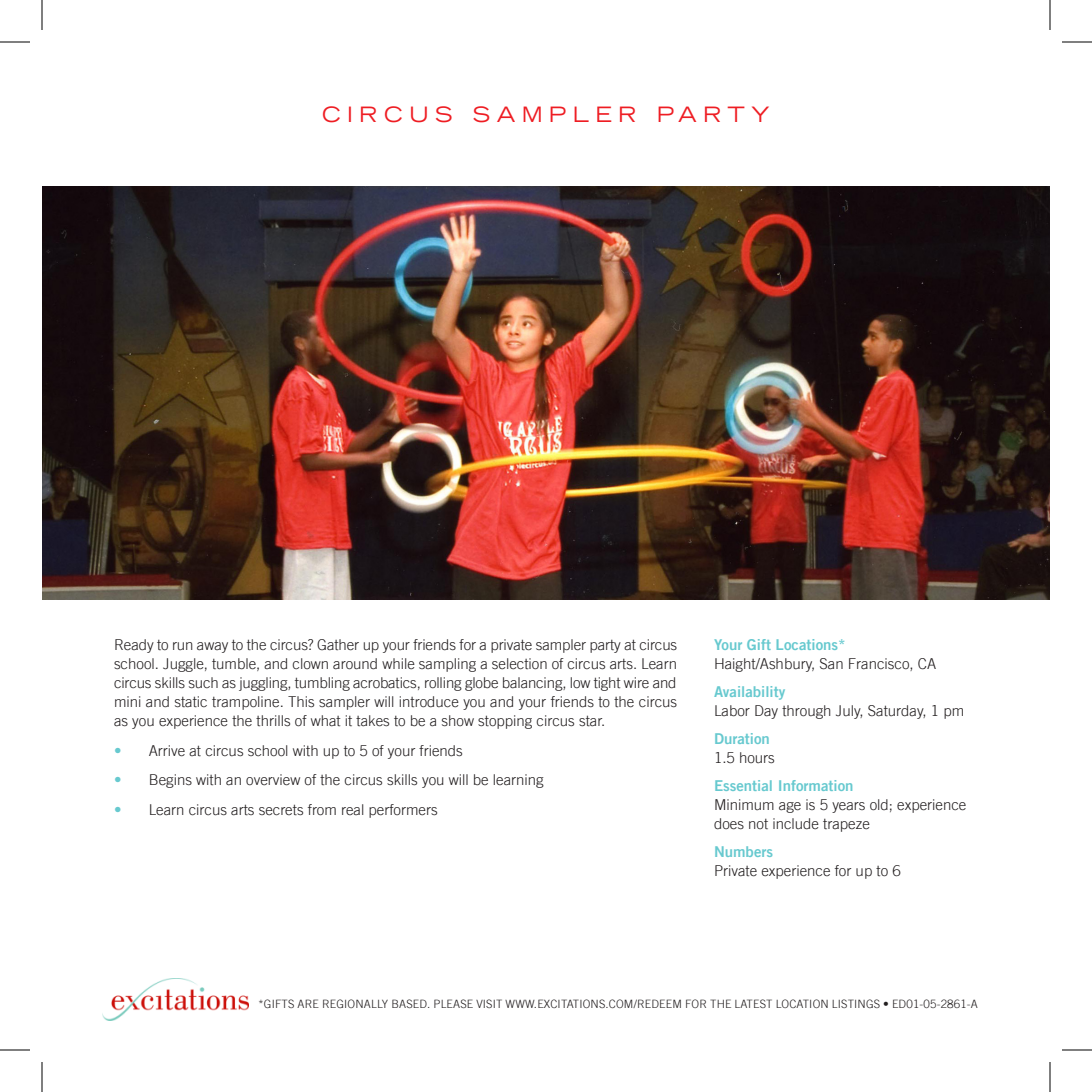
<style>
.page{position:relative;width:1092px;height:1092px;background:#fff}
.page>*{position:absolute;margin:0;border:0;box-sizing:border-box;transform-origin:0 0}
.Head{font:expanded 21px "Trade Gothic LT";letter-spacing:.3em;color:#ee1d23}
.t1{font:300 15px/19px "Trade Gothic LT";color:#231f20}
.t2{font:15px/19px "Trade Gothic LT Bold Two";color:#67c9cf}
.t3{font:300 15px/29.8px "Trade Gothic LT";color:#67c9cf;text-align:justify}
.t4{font:300 11.6px "Trade Gothic LT";letter-spacing:.015em;color:#231f20}
.s1{font-family:"Trade Gothic LT Bold Two";font-weight:400;color:#67c9cf}
.s2{font-family:"Trade Gothic LT";font-weight:300;color:#231f20}
</style>
<div class="page">
<img style="left:102px;top:978px;width:147px;height:42px">
<img style="left:42px;top:186px;width:1008px;height:414px">
<hr style="left:0;top:42px;width:30px;height:1px;background:#000">
<hr style="left:1062px;top:42px;width:30px;height:1px;background:#000">
<hr style="left:0;top:1050px;width:30px;height:1px;background:#000">
<hr style="left:1062px;top:1050px;width:30px;height:1px;background:#000">
<hr style="left:42px;top:0;width:1px;height:30px;background:#000">
<hr style="left:42px;top:1062px;width:1px;height:30px;background:#000">
<hr style="left:1050px;top:0;width:1px;height:30px;background:#000">
<hr style="left:1050px;top:1062px;width:1px;height:30px;background:#000">
<p class="Head" style="left:322px;top:100px;width:449px">CIRCUS SAMPLER PARTY</p>
<p class="t1" style="left:114px;top:635px;width:565px;text-align:justify">Ready to run away to the circus? Gather up your friends for a private sampler party at circus school. Juggle, tumble, and clown around while sampling a selection of circus arts. Learn circus skills such as juggling, tumbling acrobatics, rolling globe balancing, low tight wire and mini and static trampoline. This sampler will introduce you and your friends to the circus as you experience the thrills of what it takes to be a show stopping circus star.</p>
<p class="t1" style="left:149px;top:741px;width:316px">Arrive at circus school with up to 5 of your friends</p>
<p class="t1" style="left:149px;top:770px;width:397px">Begins with an overview of the circus skills you will be learning</p>
<p class="t1" style="left:149px;top:800px;width:291px">Learn circus arts secrets from real performers</p>
<p class="t3" style="left:114px;top:735px;width:9px">• • •</p>
<p class="t1" style="left:714px;top:635px;width:224px"><span class="s1">Your Gift Locations*<br></span>Haight/Ashbury, San Francisco, CA</p>
<p class="t1" style="left:714px;top:682px;width:252px"><span class="s1">Availability<br></span>Labor Day through July, Saturday, 1 pm</p>
<p class="t2" style="left:714px;top:729px;width:62px">Duration<br><span class="s2">1.5 hours</span></p>
<p class="t1" style="left:714px;top:776px;width:254px"><span class="s1">Essential Information<br></span>Minimum age is 5 years old; experience does not include trapeze</p>
<p class="t1" style="left:714px;top:842px;width:188px"><span class="s1">Numbers<br></span>Private experience for up to 6</p>
<p class="t4" style="left:258px;top:997px;width:25px">*Gifts</p>
<p class="t4" style="left:298px;top:997px;width:102px">are regionally bas</p>
<p class="t4" style="left:413px;top:997px;width:567px">ed. Please visit www.excitations.com/REDEEM for th e latest location listings • ED01-05-2861-A</p>
</div>
